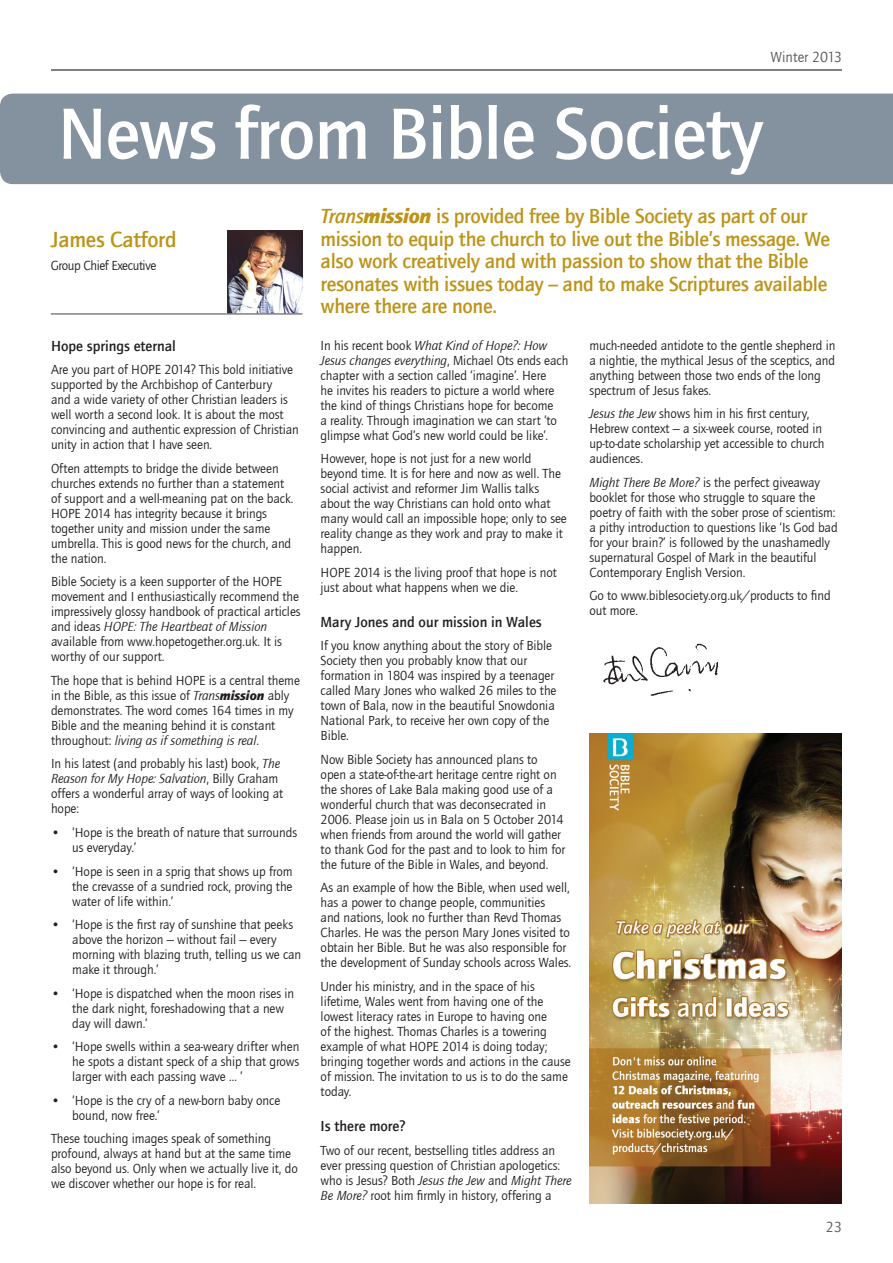
<style>
.page{position:relative;width:893px;height:1263px;background:#fff}
.page>*{position:absolute;margin:0;border:0;box-sizing:border-box;transform-origin:0 0}
.t1{font:500 75px "ITC Quay Sans Com";letter-spacing:-.01em;color:#fff}
.t2{font:500 22.5px "ITC Quay Sans Com";letter-spacing:-.01em;color:#bd9418}
.t3{font:500 21px/22.5px "ITC Quay Sans Com";letter-spacing:-.015em;color:#bd9418}
.t4{font:500 15px "ITC Quay Sans Com";color:#231f20}
.t5{font:15px "ITC Quay Sans Com";color:#57585a}
.t6{font:13.5px/15px "ITC Quay Sans Com";letter-spacing:-.005em;color:#231f20}
.t7{font:13.5px "ITC Quay Sans Com";letter-spacing:-.03em;color:#231f20}
.s1{font-style:italic}
.s2{font-weight:900;font-style:italic}
</style>
<div class="page">
<hr style="left:51px;top:69px;width:791px;height:2px;background:#57585a">
<div style="left:0;top:94px;width:893px;height:90px;background:#8492a0"></div>
<img style="left:228px;top:231px;width:75px;height:82px">
<hr style="left:51px;top:313px;width:251px;height:2px;background:#808285">
<img style="left:603px;top:643px;width:115px;height:53px">
<img style="left:589px;top:733px;width:253px;height:470px">
<p class="t5" style="left:771px;top:48px;width:73px">Winter 2013</p>
<h1 class="t1" style="left:58px;top:88px;width:707px">News from Bible Society</h1>
<h2 class="t2" style="left:51px;top:226px;width:127px">James Catford</h2>
<p class="t7" style="left:51px;top:258px;width:107px">Group Chief Executive</p>
<p class="t4" style="left:51px;top:337px;width:126px">Hope springs eternal</p>
<p class="t6" style="left:51px;top:362px;width:249px">Are you part of HOPE 2014? This bold initiative supported by the Archbishop of Canterbury<br>and a wide variety of other Christian leaders is well worth a second look. It is about the most convincing and authentic expression of Christian unity in action that I have seen.</p>
<p class="t6" style="left:51px;top:461px;width:244px">Often attempts to bridge the divide between churches extends no further than a statement of support and a well-meaning pat on the back.<br>HOPE 2014 has integrity because it brings together unity and mission under the same umbrella. This is good news for the church, and the nation.</p>
<p class="t6" style="left:51px;top:574px;width:251px">Bible Society is a keen supporter of the HOPE movement and I enthusiastically recommend the impressively glossy handbook of practical articles and ideas <span class="s1">HOPE: The Heartbeat of Mission </span>available from www.hopetogether.org.uk. It is worthy of our support.</p>
<p class="t6" style="left:51px;top:673px;width:250px">The hope that is behind HOPE is a central theme in the Bible, as this issue of <span class="s1">Trans</span><span class="s2">mission</span> ably demonstrates. The word comes 164 times in my Bible and the meaning behind it is constant throughout: <span class="s1">living as if something is real</span>.</p>
<p class="t6" style="left:51px;top:756px;width:234px">In his latest (and probably his last) book, <span class="s1">The Reason for My Hope: Salvation</span>, Billy Graham offers a wonderful array of ways of looking at hope:</p>
<p class="t6" style="left:72px;top:825px;width:226px;text-indent:-21px">• ‘Hope is the breath of nature that surrounds us everyday.’</p>
<p class="t6" style="left:72px;top:863px;width:222px;text-align:justify;text-indent:-21px">• ‘Hope is seen in a sprig that shows up from the crevasse of a sundried rock, proving the water of life within.’</p>
<p class="t6" style="left:72px;top:917px;width:231px;text-indent:-21px">• ‘Hope is the first ray of sunshine that peeks above the horizon – without fail – every morning with blazing truth, telling us we can make it through.’</p>
<p class="t6" style="left:72px;top:985px;width:223px;text-indent:-21px">• ‘Hope is dispatched when the moon rises in the dark night, foreshadowing that a new day will dawn.’</p>
<p class="t6" style="left:72px;top:1039px;width:229px;text-align:justify;text-indent:-21px">• ‘Hope swells within a sea-weary drifter when he spots a distant speck of a ship that grows larger with each passing wave … ’</p>
<p class="t6" style="left:72px;top:1092px;width:210px;text-indent:-21px">• ‘Hope is the cry of a new-born baby once bound, now free.’</p>
<p class="t6" style="left:51px;top:1131px;width:248px">These touching images speak of something profound, always at hand but at the same time also beyond us. Only when we actually live it, do we discover whether our hope is for real.</p>
<p class="t3" style="left:321px;top:205px;width:511px"><span class="s1">Trans</span><span class="s2">mission</span> is provided free by Bible Society as part of our mission to equip the church to live out the Bible’s message. We also work creatively and with passion to show that the Bible resonates with issues today – and to make Scriptures available where there are none.</p>
<p class="t6" style="left:321px;top:338px;width:249px">In his recent book <span class="s1">What Kind of Hope?: How Jesus changes everything</span>, Michael Ots ends each chapter with a section called ‘imagine’. Here<br>he invites his readers to picture a world where the kind of things Christians hope for become<br>a reality. Through imagination we can start ‘to glimpse what God’s new world could be like’.</p>
<p class="t6" style="left:321px;top:451px;width:248px">However, hope is not just for a new world beyond time. It is for here and now as well. The social activist and reformer Jim Wallis talks about the way Christians can hold onto what many would call an impossible hope; only to see reality change as they work and pray to make it happen.</p>
<p class="t6" style="left:321px;top:565px;width:238px">HOPE 2014 is the living proof that hope is not just about what happens when we die.</p>
<p class="t4" style="left:321px;top:613px;width:223px">Mary Jones and our mission in Wales</p>
<p class="t6" style="left:321px;top:638px;width:237px">If you know anything about the story of Bible Society then you probably know that our formation in 1804 was inspired by a teenager called Mary Jones who walked 26 miles to the town of Bala, now in the beautiful Snowdonia National Park, to receive her own copy of the Bible.</p>
<p class="t6" style="left:321px;top:752px;width:246px">Now Bible Society has announced plans to open a state-of-the-art heritage centre right on the shores of Lake Bala making good use of a wonderful church that was deconsecrated in 2006. Please join us in Bala on 5 October 2014 when friends from around the world will gather to thank God for the past and to look to him for the future of the Bible in Wales, and beyond.</p>
<p class="t6" style="left:321px;top:880px;width:252px">As an example of how the Bible, when used well, has a power to change people, communities<br>and nations, look no further than Revd Thomas Charles. He was the person Mary Jones visited to obtain her Bible. But he was also responsible for the development of Sunday schools across Wales.</p>
<p class="t6" style="left:321px;top:979px;width:252px">Under his ministry, and in the space of his lifetime, Wales went from having one of the lowest literacy rates in Europe to having one<br>of the highest. Thomas Charles is a towering example of what HOPE 2014 is doing today; bringing together words and actions in the cause of mission. The invitation to us is to do the same today.</p>
<p class="t4" style="left:321px;top:1117px;width:86px">Is there more?</p>
<p class="t6" style="left:321px;top:1142px;width:252px">Two of our recent, bestselling titles address an ever pressing question of Christian apologetics: who is Jesus? Both <span class="s1">Jesus the Jew</span> and <span class="s1">Might There Be More?</span> root him firmly in history, offering a</p>
<p class="t6" style="left:589px;top:338px;width:248px">much-needed antidote to the gentle shepherd in a nightie, the mythical Jesus of the sceptics, and anything between those two ends of the long spectrum of Jesus fakes.</p>
<p class="t6" style="left:589px;top:406px;width:237px"><span class="s1">Jesus the Jew</span> shows him in his first century, Hebrew context – a six-week course, rooted in up-to-date scholarship yet accessible to church audiences.</p>
<p class="t6" style="left:589px;top:475px;width:250px"><span class="s1">Might There Be More?</span> is the perfect giveaway booklet for those who struggle to square the poetry of faith with the sober prose of scientism: a pithy introduction to questions like ‘Is God bad for your brain?’ is followed by the unashamedly supernatural Gospel of Mark in the beautiful Contemporary English Version.</p>
<p class="t6" style="left:589px;top:588px;width:243px">Go to www.biblesociety.org.uk/products to find out more.</p>
<p class="t5" style="left:826px;top:1218px;width:17px">23</p>
</div>
